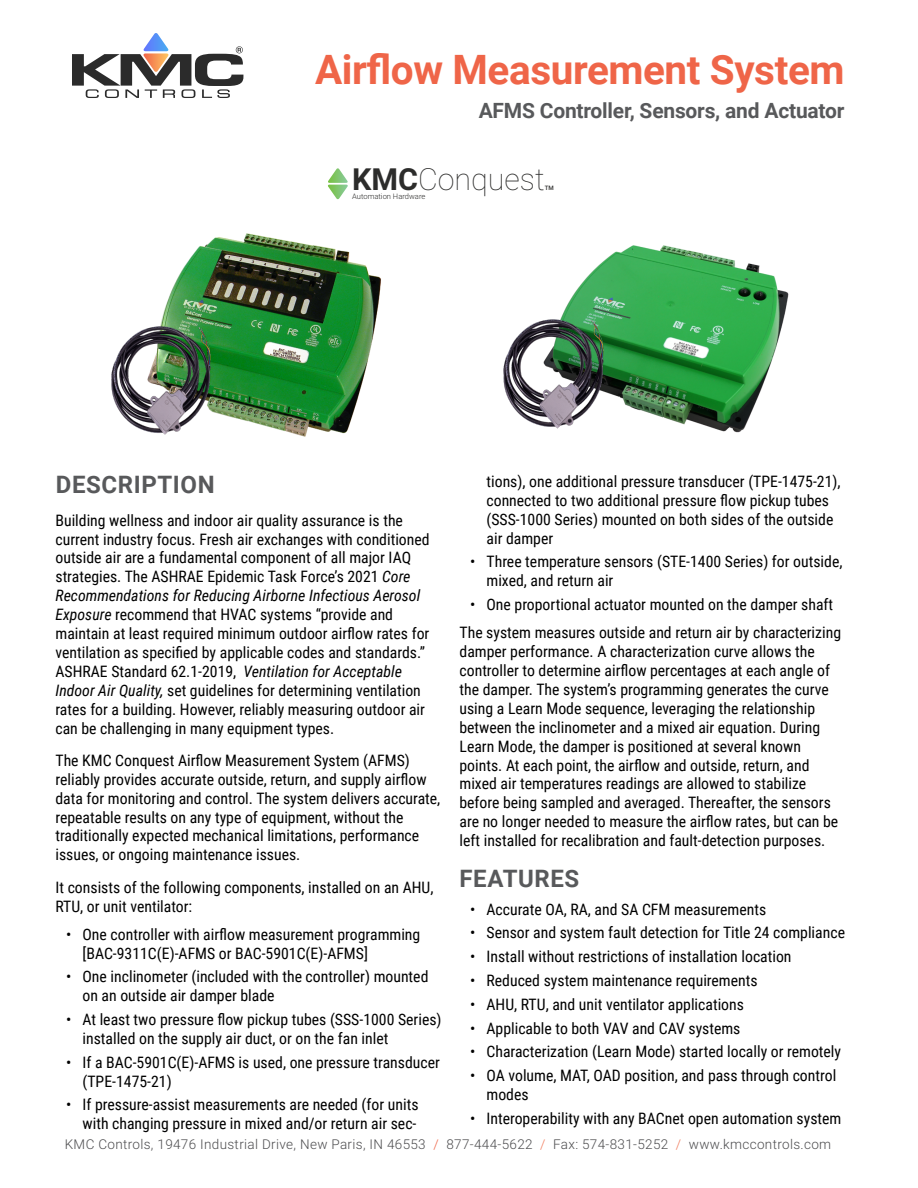
<style>
.page{position:relative;width:918px;height:1188px;background:#fff}
.page>*{position:absolute;margin:0;border:0;box-sizing:border-box;transform-origin:0 0}
.t1{font:700 40.5px "Roboto";letter-spacing:-.01em;color:#ef6548}
.t2{font:100 30.45px "Roboto";color:#2c2c2b}
.t3{font:700 24px "Roboto";letter-spacing:.025em;color:#58595b}
.t4{font:700 21px "Roboto";letter-spacing:-.01em;color:#58595b}
.t5{font:15.75px/18.9px "Roboto Condensed";color:#000}
.t6{font:300 13.5px "Roboto";letter-spacing:.025em;color:#4d4d4f}
.t7{font:300 7.65px "Roboto";color:#2c2c2b}
.t8{font:500 6.15px "Roboto";color:#2c2c2b}
.s1{font-weight:700}
.s2{font-style:italic}
.s3{color:#ef6548}
.s4{color:#f17c5d}
</style>
<div class="page">
<svg style="left:72px;top:33px;width:171px;height:65px"></svg>
<img style="left:563px;top:245px;width:226px;height:188px">
<img style="left:503px;top:313px;width:116px;height:120px">
<img style="left:161px;top:233px;width:220px;height:204px">
<img style="left:111px;top:320px;width:114px;height:117px">
<svg style="left:328px;top:168px;width:20px;height:31px"></svg>
<h1 class="t1" style="left:315px;top:42px;width:531px">Airflow Measurement System</h1>
<h3 class="t4" style="left:479px;top:96px;width:367px">AFMS Controller, Sensors, and Actuator</h3>
<h2 class="t2" style="left:352px;top:158px;width:194px"><span class="s1">KMC</span>Conquest</h2>
<p class="t8" style="left:545px;top:183px;width:11px">TM</p>
<p class="t7" style="left:352px;top:191px;width:75px">Automation Hardware</p>
<h3 class="t3" style="left:56px;top:468px;width:160px">DESCRIPTION</h3>
<p class="t5" style="left:56px;top:510px;width:376px">Building wellness and indoor air quality assurance is the current industry focus. Fresh air exchanges with conditioned outside air are a fundamental component of all major IAQ strategies. The ASHRAE Epidemic Task Force’s 2021 <span class="s2">Core Recommendations for Reducing Airborne Infectious Aerosol Exposure</span> recommend that HVAC systems “provide and maintain at least required minimum outdoor airflow rates for ventilation as specified by applicable codes and standards.” ASHRAE Standard 62.1-2019, <span class="s2">Ventilation for Acceptable Indoor Air Quality,</span> set guidelines for determining ventilation rates for a building. However, reliably measuring outdoor air can be challenging in many equipment types.</p>
<p class="t5" style="left:56px;top:750px;width:386px">The KMC Conquest Airflow Measurement System (AFMS) reliably provides accurate outside, return, and supply airflow data for monitoring and control. The system delivers accurate, repeatable results on any type of equipment, without the traditionally expected mechanical limitations, performance issues, or ongoing maintenance issues.</p>
<p class="t5" style="left:56px;top:877px;width:380px">It consists of the following components, installed on an AHU,<br>RTU, or unit ventilator:</p>
<p class="t5" style="left:83px;top:924px;width:339px;text-indent:-16px">• One controller with airflow measurement programming [BAC-9311C(E)-AFMS or BAC-5901C(E)-AFMS]</p>
<p class="t5" style="left:83px;top:967px;width:347px;text-indent:-16px">• One inclinometer (included with the controller) mounted on an outside air damper blade</p>
<p class="t5" style="left:83px;top:1009px;width:361px;text-indent:-16px">• At least two pressure flow pickup tubes (SSS-1000 Series) installed on the supply air duct, or on the fan inlet</p>
<p class="t5" style="left:83px;top:1052px;width:359px;text-indent:-16px">• If a BAC-5901C(E)-AFMS is used, one pressure transducer (TPE-1475-21)</p>
<p class="t5" style="left:66px;top:1095px;width:354px;text-align:right">• If pressure-assist measurements are needed (for units with changing pressure in mixed and/or return air sec-</p>
<p class="t5" style="left:487px;top:471px;width:356px">tions), one additional pressure transducer (TPE-1475-21), connected to two additional pressure flow pickup tubes (SSS-1000 Series) mounted on both sides of the outside air damper</p>
<p class="t5" style="left:487px;top:552px;width:357px;text-indent:-16px">• Three temperature sensors (STE-1400 Series) for outside, mixed, and return air</p>
<p class="t5" style="left:460px;top:590px;width:383px;line-height:28px;text-align:center">• One proportional actuator mounted on the damper shaft<br>The system measures outside and return air by characterizing</p>
<p class="t5" style="left:460px;top:641px;width:380px">damper performance. A characterization curve allows the controller to determine airflow percentages at each angle of the damper. The system’s programming generates the curve using a Learn Mode sequence, leveraging the relationship between the inclinometer and a mixed air equation. During Learn Mode, the damper is positioned at several known points. At each point, the airflow and outside, return, and mixed air temperatures readings are allowed to stabilize before being sampled and averaged. Thereafter, the sensors are no longer needed to measure the airflow rates, but can be left installed for recalibration and fault-detection purposes.</p>
<h3 class="t3" style="left:460px;top:861px;width:121px">FEATURES</h3>
<p class="t5" style="left:470px;top:899px;width:297px">• Accurate OA, RA, and SA CFM measurements</p>
<p class="t5" style="left:470px;top:923px;width:376px">• Sensor and system fault detection for Title 24 compliance</p>
<p class="t5" style="left:470px;top:947px;width:323px">• Install without restrictions of installation location</p>
<p class="t5" style="left:470px;top:970px;width:289px">• Reduced system maintenance requirements</p>
<p class="t5" style="left:470px;top:994px;width:275px">• AHU, RTU, and unit ventilator applications</p>
<p class="t5" style="left:470px;top:1018px;width:272px">• Applicable to both VAV and CAV systems</p>
<p class="t5" style="left:470px;top:1042px;width:372px">• Characterization (Learn Mode) started locally or remotely</p>
<p class="t5" style="left:487px;top:1065px;width:351px;text-indent:-16px">• OA volume, MAT, OAD position, and pass through control modes</p>
<p class="t5" style="left:470px;top:1108px;width:373px">• Interoperability with any BACnet open automation system</p>
<p class="t6" style="left:65px;top:1135px;width:768px">KMC Controls, 19476 Industrial Drive, New Paris, IN 46553 <span class="s3">/</span> 877-444-5622 <span class="s4">/</span> Fax: 574-831-5252 <span class="s4">/</span> www.kmccontrols.com</p>
</div>
